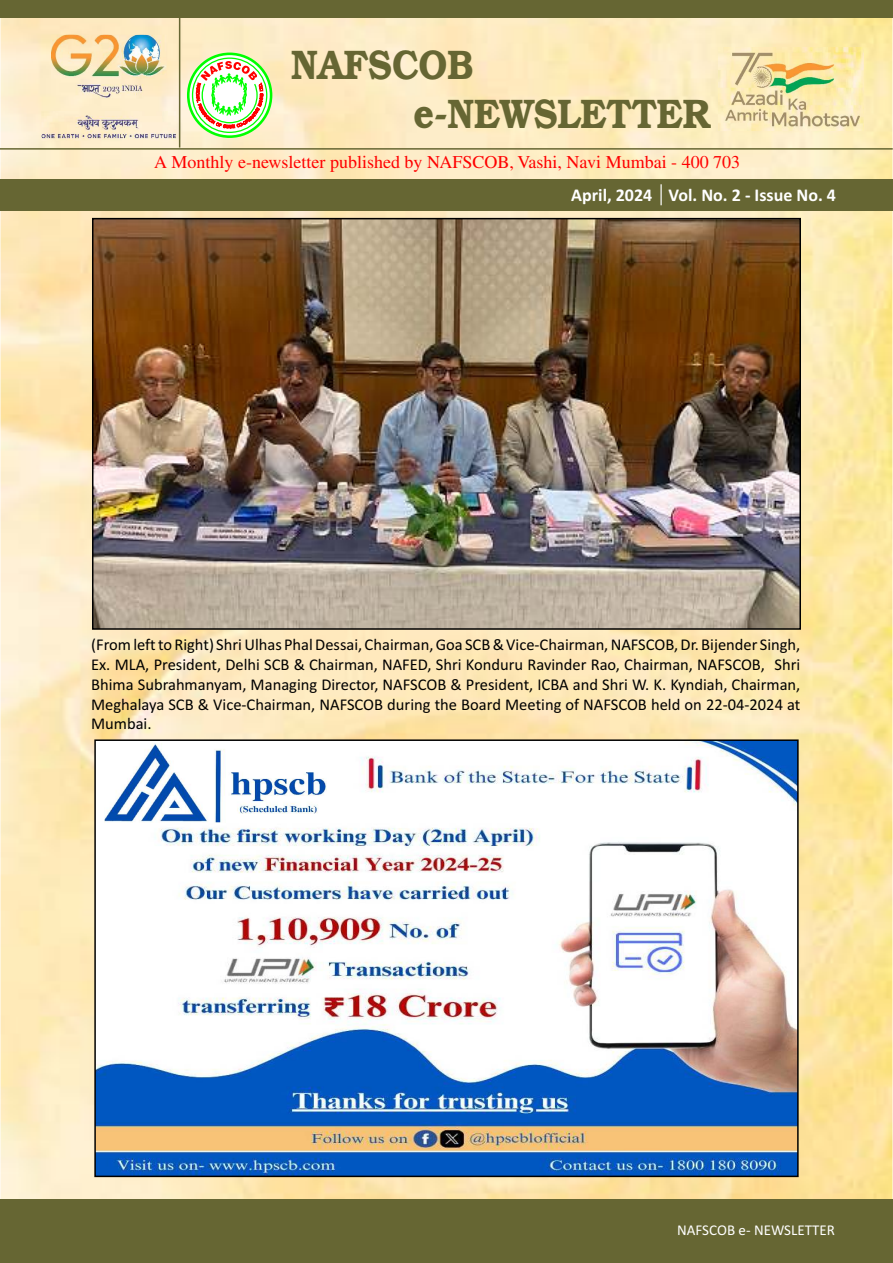
<style>
.page{position:relative;width:893px;height:1263px;background:#fff}
.page>*{position:absolute;margin:0;border:0;box-sizing:border-box;transform-origin:0 0}
.t1{font:600 41.4px/48.9px "Bookman";color:#663;scale:.87 1}
.t2{font:18px "Times";color:#f00}
.t3{font:700 18px "Calibri";color:#fff}
.t4{font:16.5px/19.8px "Calibri";color:#000;text-align:justify}
.t5{font:15px "Calibri";color:#fff}
</style>
<div class="page">
<img style="left:2px;top:18px;width:889px;height:1181px">
<img style="left:51px;top:35px;width:116px;height:44px">
<img style="left:76px;top:84px;width:67px;height:15px">
<img style="left:41px;top:111px;width:136px;height:30px">
<hr style="left:179px;top:0;width:1px;height:148px;background:#663">
<svg style="left:187px;top:53px;width:85px;height:85px"></svg>
<div style="left:192px;top:58px;width:75px;height:75px;border:1px solid #0f0;border-radius:50%"></div>
<svg style="left:196px;top:61px;width:67px;height:68px"></svg>
<img style="left:719px;top:48px;width:144px;height:82px">
<div style="left:0;top:179px;width:893px;height:31px;background:#663"></div>
<hr style="left:660px;top:184px;width:2px;height:21px;background:#fff">
<div style="left:0;top:0;width:893px;height:18px;background:#663"></div>
<hr style="left:0;top:148px;width:893px;height:2px;background:#663">
<div style="left:0;top:1199px;width:893px;height:64px;background:#663"></div>
<img style="left:94px;top:220px;width:705px;height:408px">
<img style="left:96px;top:741px;width:701px;height:434px">
<img style="left:105px;top:744px;width:221px;height:78px">
<h1 class="t1" style="left:414px;top:44px;width:343px;text-indent:-122px">NAFSCOB e-NEWSLETTER</h1>
<p class="t2" style="left:154px;top:154px;width:588px">A Monthly e-newsletter published by NAFSCOB, Vashi, Navi Mumbai - 400 703</p>
<p class="t3" style="left:571px;top:187px;width:266px">April, 2024 Vol. No. 2 - Issue No. 4</p>
<p class="t4" style="left:91px;top:636px;width:711px">(From left to Right) Shri Ulhas Phal Dessai, Chairman, Goa SCB &amp; Vice-Chairman, NAFSCOB, Dr. Bijender Singh, Ex. MLA, President, Delhi SCB &amp; Chairman, NAFED, Shri Konduru Ravinder Rao, Chairman, NAFSCOB, Shri Bhima Subrahmanyam, Managing Director, NAFSCOB &amp; President, ICBA and Shri W. K. Kyndiah, Chairman, Meghalaya SCB &amp; Vice-Chairman, NAFSCOB during the Board Meeting of NAFSCOB held on 22-04-2024 at Mumbai.</p>
<p class="t5" style="left:677px;top:1223px;width:159px">NAFSCOB e- NEWSLETTER</p>
</div>
